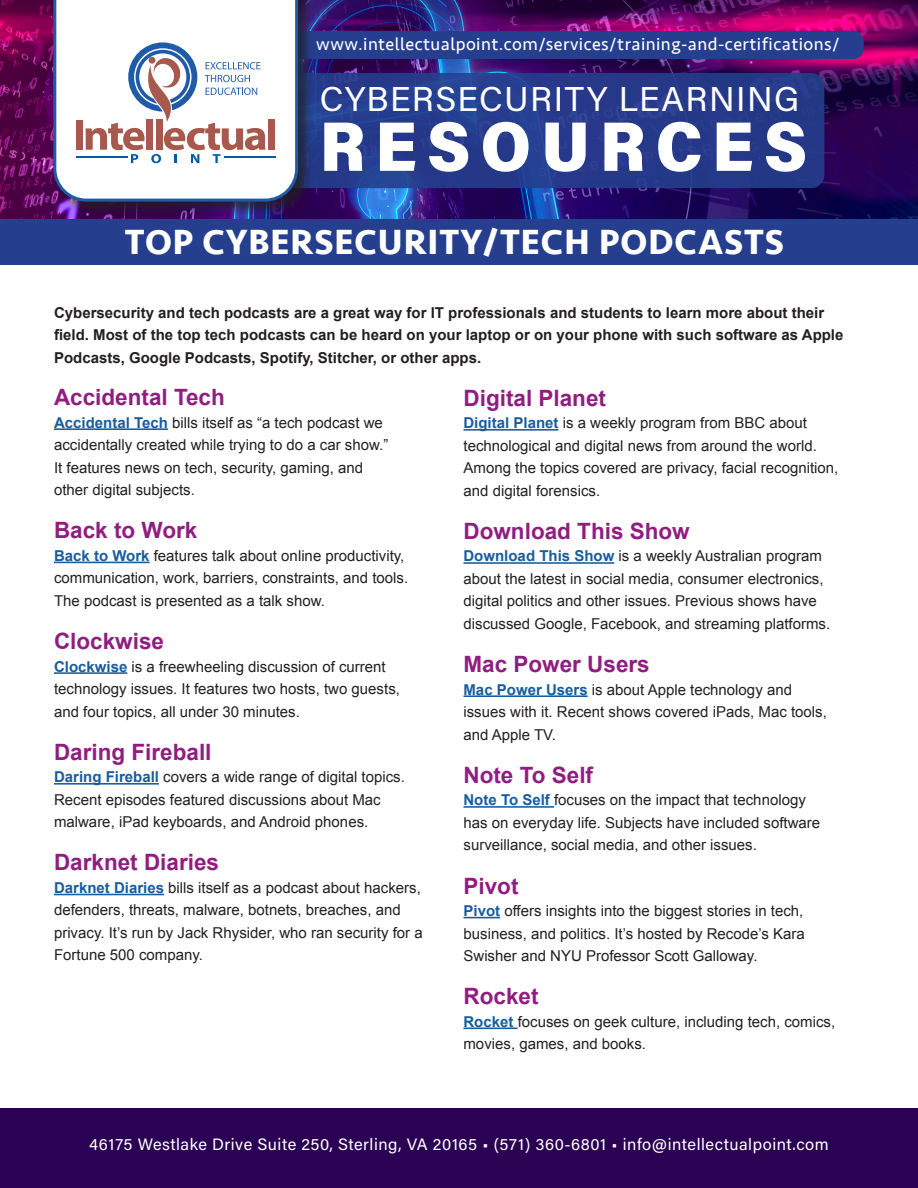
<style>
.page{position:relative;width:918px;height:1188px;background:#fff}
.page>*{position:absolute;margin:0;border:0;box-sizing:border-box;transform-origin:0 0}
.t1{font:70.5px "Acumin Variable Concept";letter-spacing:.14em;color:#fff}
.t2{font:700 36px "Seravek";letter-spacing:.025em;color:#fff}
.t3{font:34.5px "Acumin Variable Concept";letter-spacing:.04em;color:#fff}
.t4{font:700 22.5px "Arial";color:#901e80}
.t5{font:18px "Seravek";letter-spacing:.025em;color:#fff}
.t6{font:16.5px "Acumin Variable Concept";letter-spacing:.03em;color:#fff}
.t7{font:15px/22.5px "Arial";color:#231f20}
.t8{font:700 15px/22.5px "Arial";color:#231f20}
.s1{font-weight:700;color:#175d9e}
</style>
<div class="page">
<div style="left:0;top:1109px;width:918px;height:79px;background:#2b0153"></div>
<img style="left:0;top:0;width:918px;height:219px">
<div style="left:243px;top:73px;width:581px;height:115px;background:linear-gradient(to bottom,#273c8c,#253a8a);border-radius:13px"></div>
<div style="left:275px;top:31px;width:589px;height:28px;background:#253f8e;border-radius:10px"></div>
<div style="left:53px;top:0;width:261px;height:217px;background:#231f20;opacity:.75"></div>
<svg style="left:52px;top:0;width:248px;height:203px"></svg>
<hr style="left:76px;top:157px;width:51px;height:1px;background:#005ca7">
<div style="left:76px;top:120px;width:7px;height:30px;background:#a7594e"></div>
<div style="left:268px;top:119px;width:7px;height:31px;background:#a7594e"></div>
<hr style="left:224px;top:157px;width:51px;height:1px;background:#005ca7">
<svg style="left:86px;top:42px;width:179px;height:121px"></svg>
<hr style="left:54px;top:428px;width:114px;height:2px;background:#175d9e">
<hr style="left:54px;top:562px;width:96px;height:1px;background:#175d9e">
<hr style="left:54px;top:672px;width:73px;height:2px;background:#175d9e">
<hr style="left:54px;top:783px;width:105px;height:2px;background:#175d9e">
<hr style="left:54px;top:894px;width:110px;height:1px;background:#175d9e">
<hr style="left:464px;top:429px;width:95px;height:2px;background:#175d9e">
<hr style="left:464px;top:562px;width:150px;height:2px;background:#175d9e">
<hr style="left:464px;top:695px;width:124px;height:2px;background:#175d9e">
<hr style="left:464px;top:806px;width:90px;height:2px;background:#175d9e">
<hr style="left:464px;top:917px;width:36px;height:1px;background:#175d9e">
<hr style="left:464px;top:1028px;width:54px;height:1px;background:#175d9e">
<div style="left:0;top:219px;width:918px;height:46px;background:#253f8e"></div>
<p class="t5" style="left:316px;top:30px;width:525px">www.intellectualpoint.com/services/training-and-certifications/</p>
<h3 class="t3" style="left:320px;top:75px;width:481px">CYBERSECURITY LEARNING</h3>
<h1 class="t1" style="left:320px;top:98px;width:489px">RESOURCES</h1>
<p class="t2" style="left:125px;top:213px;width:661px">TOP CYBERSECURITY/TECH PODCASTS</p>
<p class="t8" style="left:54px;top:302px;width:791px">Cybersecurity and tech podcasts are a great way for IT professionals and students to learn more about their field. Most of the top tech podcasts can be heard on your laptop or on your phone with such software as Apple<br>Podcasts, Google Podcasts, Spotify, Stitcher, or other apps.</p>
<p class="t4" style="left:54px;top:382px;width:172px">Accidental Tech</p>
<p class="t7" style="left:54px;top:411px;width:336px"><span class="s1">Accidental Tech</span> bills itself as “a tech podcast we accidentally created while trying to do a car show.” It features news on tech, security, gaming, and other digital subjects.</p>
<p class="t4" style="left:54px;top:516px;width:145px">Back to Work</p>
<p class="t7" style="left:54px;top:544px;width:356px"><span class="s1">Back to Work</span> features talk about online productivity, communication, work, barriers, constraints, and tools.<br>The podcast is presented as a talk show.</p>
<p class="t4" style="left:54px;top:626px;width:112px">Clockwise</p>
<p class="t7" style="left:54px;top:655px;width:348px"><span class="s1">Clockwise</span> is a freewheeling discussion of current technology issues. It features two hosts, two guests, and four topics, all under 30 minutes.</p>
<p class="t4" style="left:54px;top:737px;width:159px">Daring Fireball</p>
<p class="t7" style="left:54px;top:766px;width:352px"><span class="s1">Daring Fireball</span> covers a wide range of digital topics.<br>Recent episodes featured discussions about Mac malware, iPad keyboards, and Android phones.</p>
<p class="t4" style="left:54px;top:848px;width:167px">Darknet Diaries</p>
<p class="t7" style="left:54px;top:877px;width:370px"><span class="s1">Darknet Diaries</span> bills itself as a podcast about hackers, defenders, threats, malware, botnets, breaches, and privacy. It’s run by Jack Rhysider, who ran security for a Fortune 500 company.</p>
<p class="t4" style="left:464px;top:383px;width:144px">Digital Planet</p>
<p class="t7" style="left:464px;top:412px;width:376px"><span class="s1">Digital Planet</span> is a weekly program from BBC about technological and digital news from around the world.<br>Among the topics covered are privacy, facial recognition, and digital forensics.</p>
<p class="t4" style="left:464px;top:516px;width:228px">Download This Show</p>
<p class="t7" style="left:464px;top:545px;width:368px"><span class="s1">Download This Show</span> is a weekly Australian program about the latest in social media, consumer electronics, digital politics and other issues. Previous shows have discussed Google, Facebook, and streaming platforms.</p>
<p class="t4" style="left:464px;top:649px;width:188px">Mac Power Users</p>
<p class="t7" style="left:464px;top:678px;width:365px"><span class="s1">Mac Power Users</span> is about Apple technology and issues with it. Recent shows covered iPads, Mac tools, and Apple TV.</p>
<p class="t4" style="left:464px;top:760px;width:131px">Note To Self</p>
<p class="t7" style="left:464px;top:789px;width:358px"><span class="s1">Note To Self</span> focuses on the impact that technology has on everyday life. Subjects have included software surveillance, social media, and other issues.</p>
<p class="t4" style="left:464px;top:871px;width:57px">Pivot</p>
<p class="t7" style="left:464px;top:900px;width:343px;text-align:justify"><span class="s1">Pivot</span> offers insights into the biggest stories in tech, business, and politics. It’s hosted by Recode’s Kara Swisher and NYU Professor Scott Galloway.</p>
<p class="t4" style="left:464px;top:981px;width:77px">Rocket</p>
<p class="t7" style="left:464px;top:1010px;width:373px"><span class="s1">Rocket</span> focuses on geek culture, including tech, comics, movies, games, and books.</p>
<p class="t6" style="left:89px;top:1133px;width:741px">46175 Westlake Drive Suite 250, Sterling, VA 20165 • (571) 360-6801 • info@intellectualpoint.com</p>
</div>
